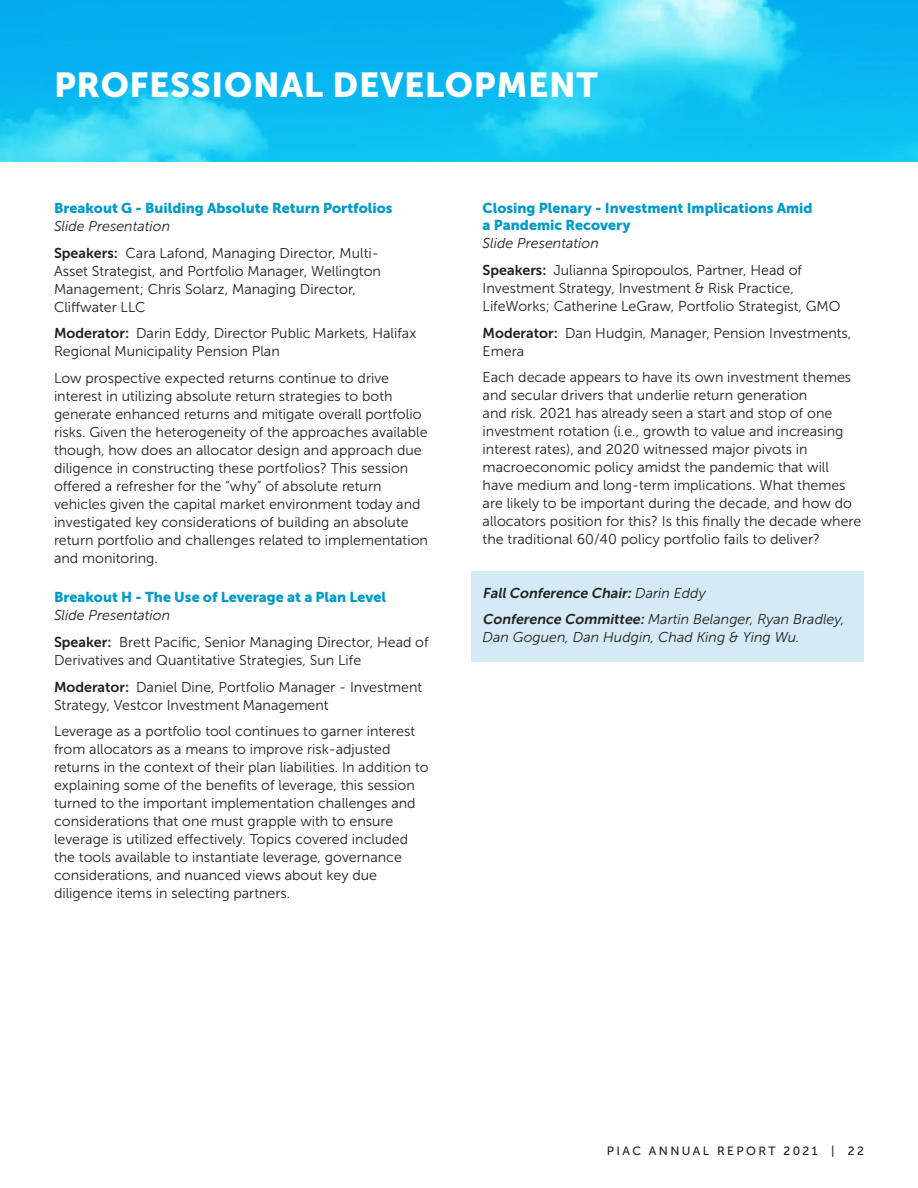
<style>
.page{position:relative;width:918px;height:1188px;background:#fff}
.page>*{position:absolute;margin:0;border:0;box-sizing:border-box;transform-origin:0 0}
.Reverse_header{font:34.5px "Museo Sans 900";letter-spacing:.02em;color:#fff}
.Body_Copy{font:14.25px/18px "Museo Sans 300";color:#231f20}
.Breakout_Subhead_Blu{font:14.25px/17.2px "Museo Sans 900";color:#009bca}
.Body_Copy-2{font:italic 14.25px/18px "Museo Sans 300";color:#231f20}
.Body_Copy-3{font:italic 14.25px "Museo Sans 700";color:#231f20}
.t1{font:12px "Museo Sans 500";letter-spacing:.2em;color:#231f20}
.s1{font-family:"Museo Sans 700"}
.s2{font-family:"Museo Sans 300"}
</style>
<div class="page">
<div style="left:472px;top:572px;width:392px;height:90px;background:#d4ebf5"></div>
<svg style="left:0;top:0;width:918px;height:162px;background:#1bc1f2"></svg>
<p class="Reverse_header" style="left:54px;top:65px;width:545px">PROFESSIONAL DEVELOPMENT</p>
<p class="Breakout_Subhead_Blu" style="left:54px;top:200px;width:340px">Breakout G - Building Absolute Return Portfolios</p>
<p class="Body_Copy-2" style="left:54px;top:217px;width:118px">Slide Presentation</p>
<p class="Body_Copy" style="left:54px;top:244px;width:329px"><span class="s1">Speakers:</span> Cara Lafond, Managing Director, Multi-Asset Strategist, and Portfolio Manager, Wellington Management; Chris Solarz, Managing Director, Cliffwater LLC</p>
<p class="Body_Copy" style="left:54px;top:325px;width:364px"><span class="s1">Moderator:</span> Darin Eddy, Director Public Markets, Halifax<br>Regional Municipality Pension Plan</p>
<p class="Body_Copy" style="left:54px;top:369px;width:376px">Low prospective expected returns continue to drive interest in utilizing absolute return strategies to both generate enhanced returns and mitigate overall portfolio risks. Given the heterogeneity of the approaches available though, how does an allocator design and approach due diligence in constructing these portfolios? This session offered a refresher for the “why” of absolute return vehicles given the capital market environment today and investigated key considerations of building an absolute return portfolio and challenges related to implementation and monitoring.</p>
<p class="Breakout_Subhead_Blu" style="left:54px;top:589px;width:334px">Breakout H - The Use of Leverage at a Plan Level</p>
<p class="Body_Copy-2" style="left:54px;top:607px;width:118px">Slide Presentation</p>
<p class="Body_Copy" style="left:54px;top:633px;width:376px"><span class="s1">Speaker:</span> Brett Pacific, Senior Managing Director, Head of<br>Derivatives and Quantitative Strategies, Sun Life</p>
<p class="Body_Copy" style="left:54px;top:678px;width:370px"><span class="s1">Moderator:</span> Daniel Dine, Portfolio Manager - Investment<br>Strategy, Vestcor Investment Management</p>
<p class="Body_Copy" style="left:54px;top:723px;width:376px">Leverage as a portfolio tool continues to garner interest from allocators as a means to improve risk-adjusted returns in the context of their plan liabilities. In addition to explaining some of the benefits of leverage, this session turned to the important implementation challenges and considerations that one must grapple with to ensure leverage is utilized effectively. Topics covered included the tools available to instantiate leverage, governance considerations, and nuanced views about key due diligence items in selecting partners.</p>
<p class="Breakout_Subhead_Blu" style="left:483px;top:199px;width:332px">Closing Plenary - Investment Implications Amid a Pandemic Recovery</p>
<p class="Body_Copy-2" style="left:483px;top:235px;width:118px">Slide Presentation</p>
<p class="Body_Copy" style="left:483px;top:261px;width:359px"><span class="s1">Speakers:</span> Julianna Spiropoulos, Partner, Head of<br>Investment Strategy, Investment &amp; Risk Practice,<br>LifeWorks; Catherine LeGraw, Portfolio Strategist, GMO</p>
<p class="Body_Copy" style="left:483px;top:324px;width:370px"><span class="s1">Moderator:</span> Dan Hudgin, Manager, Pension Investments,<br>Emera</p>
<p class="Body_Copy" style="left:483px;top:368px;width:380px">Each decade appears to have its own investment themes and secular drivers that underlie return generation<br>and risk. 2021 has already seen a start and stop of one investment rotation (i.e., growth to value and increasing interest rates), and 2020 witnessed major pivots in macroeconomic policy amidst the pandemic that will have medium and long-term implications. What themes are likely to be important during the decade, and how do allocators position for this? Is this finally the decade where the traditional 60/40 policy portfolio fails to deliver?</p>
<p class="Body_Copy-3" style="left:483px;top:585px;width:225px">FallConference Chair: <span class="s2">D a rin Ed dy</span></p>
<p class="Body_Copy-2" style="left:483px;top:610px;width:364px"><span class="s1">Conference Committee:</span> Martin Belanger, Ryan Bradley,<br>Dan Goguen, Dan Hudgin, Chad King &amp; Ying Wu.</p>
<p class="t1" style="left:607px;top:1145px;width:259px">PIAC ANNUAL REPORT 2021 | 22</p>
</div>
